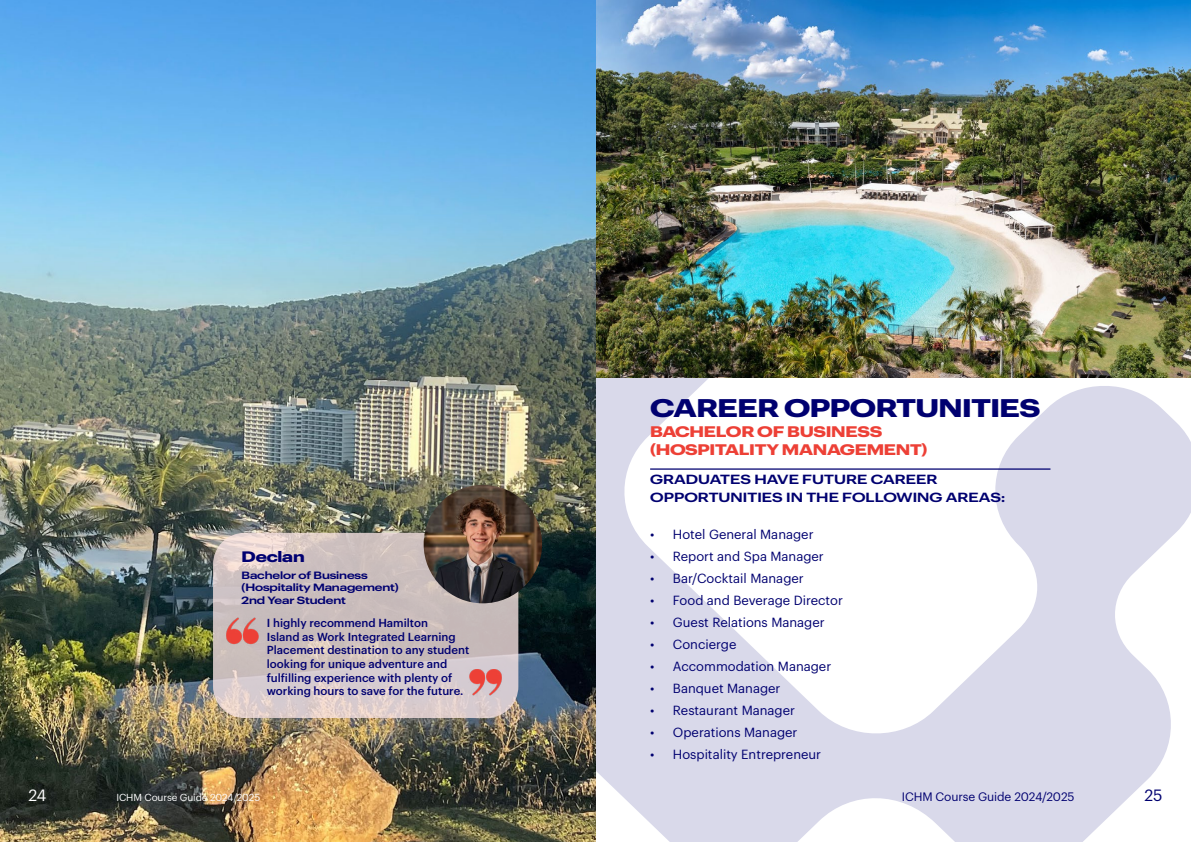
<style>
.page{position:relative;width:1191px;height:842px;background:#fff}
.page>*{position:absolute;margin:0;border:0;box-sizing:border-box;transform-origin:0 0}
.t1{font:700 25px "Graphik Wide";letter-spacing:-.02em;color:#000070}
.t2{font:16px "Graphik";color:#fff}
.t3{font:16px "Graphik";color:#000070}
.t4{font:700 15px/18px "Graphik Wide";letter-spacing:-.02em;color:#ed4036}
.t5{font:700 14.8px "Graphik Wide";letter-spacing:-.01em;color:#000070}
.t6{font:13px "Graphik";color:#000070}
.t7{font:600 13px/18px "Graphik Wide";letter-spacing:.005em;color:#000070}
.t8{font:12px "Graphik";letter-spacing:-.01em;color:#000070}
.t9{font:500 11.4px/13.7px "Graphik";color:#000070}
.t10{font:600 10.3px/12.4px "Graphik Wide";letter-spacing:-.01em;color:#000070}
.t11{font:10px "Graphik";letter-spacing:-.01em;color:#fff}
</style>
<div class="page">
<svg style="left:597px;top:377px;width:594px;height:465px;fill:#d9d9ea"></svg>
<img style="left:595px;top:0;width:596px;height:377px">
<hr style="left:650px;top:468px;width:400px;height:2px;background:#000070">
<img style="left:0;top:0;width:595px;height:842px">
<svg style="left:213px;top:533px;width:305px;height:185px;fill:#cdc0bf"></svg>
<img style="left:423px;top:485px;width:119px;height:118px;border-radius:59px">
<img style="left:469px;top:669px;width:35px;height:26px">
<img style="left:224px;top:618px;width:35px;height:26px">
<p class="t5" style="left:242px;top:545px;width:65px">Declan</p>
<p class="t10" style="left:242px;top:568px;width:158px">Bachelor of Business (Hospitality Management)<br>2nd Year Student</p>
<p class="t9" style="left:267px;top:615px;width:204px">I highly recommend Hamilton<br>Island as Work Integrated Learning Placement destination to any student looking for unique adventure and fulfilling experience with plenty of working hours to save for the future.</p>
<h1 class="t1" style="left:650px;top:388px;width:392px">CAREER OPPORTUNITIES</h1>
<p class="t4" style="left:650px;top:421px;width:279px">BACHELOR OF BUSINESS (HOSPITALITY MANAGEMENT)</p>
<p class="t7" style="left:650px;top:469px;width:356px">GRADUATES HAVE FUTURE CAREER<br>OPPORTUNITIES IN THE FOLLOWING AREAS:</p>
<p class="t6" style="left:650px;top:525px;width:165px">• Hotel General Manager</p>
<p class="t6" style="left:650px;top:547px;width:175px">• Report and Spa Manager</p>
<p class="t6" style="left:650px;top:569px;width:155px">• Bar/Cocktail Manager</p>
<p class="t6" style="left:650px;top:591px;width:194px">• Food and Beverage Director</p>
<p class="t6" style="left:650px;top:613px;width:176px">• Guest Relations Manager</p>
<p class="t6" style="left:650px;top:634px;width:88px">• Concierge</p>
<p class="t6" style="left:650px;top:656px;width:183px">• Accommodation Manager</p>
<p class="t6" style="left:650px;top:678px;width:132px">• Banquet Manager</p>
<p class="t6" style="left:650px;top:700px;width:146px">• Restaurant Manager</p>
<p class="t6" style="left:650px;top:722px;width:149px">• Operations Manager</p>
<p class="t6" style="left:650px;top:744px;width:172px">• Hospitality Entrepreneur</p>
<p class="t2" style="left:28px;top:783px;width:20px">24</p>
<p class="t11" style="left:116px;top:790px;width:145px">ICHM Course Guide 2024/2025</p>
<p class="t8" style="left:902px;top:788px;width:174px">ICHM Course Guide 2024/2025</p>
<p class="t3" style="left:1144px;top:783px;width:20px">25</p>
</div>
